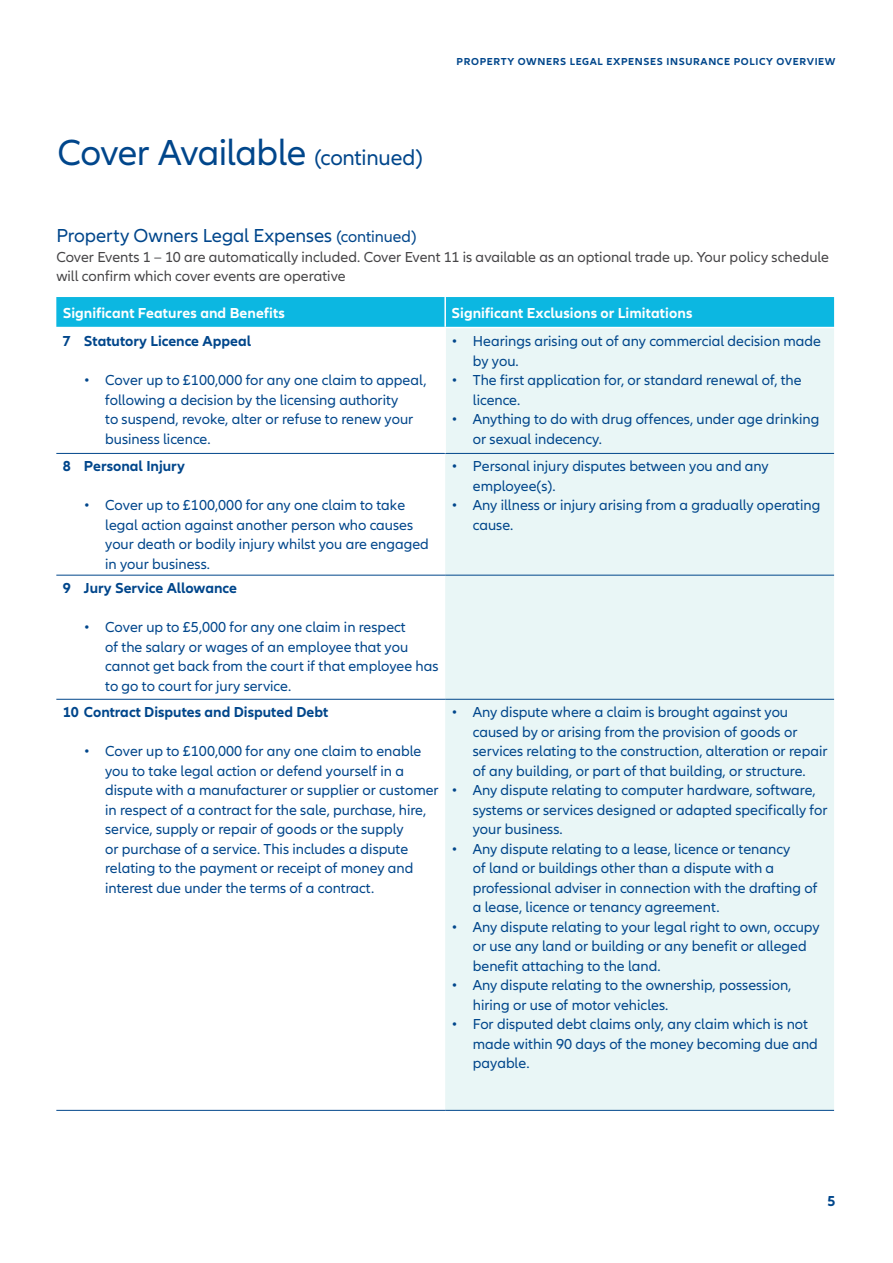
<style>
.page{position:relative;width:893px;height:1263px;background:#fff}
.page>*{position:absolute;margin:0;border:0;box-sizing:border-box;transform-origin:0 0}
.t1{font:37.5px "Allianz Neo";letter-spacing:-.02em;color:#00468b}
.t2{font:19.5px "Allianz Neo";letter-spacing:-.005em;color:#00468b}
.t3{font:15px/19.5px "Allianz Neo";color:#00468b}
.t4{font:15px/19.5px "Allianz Neo";color:#464547}
.t5{font:700 15px "Allianz Neo";color:#00468b}
.t6{font:700 15px "Allianz Neo";letter-spacing:.005em;color:#fff}
.t7{font:700 10.5px "Allianz Neo";letter-spacing:.06em;color:#00468b}
.s1{font-size:22.5px}
.s2{font-size:16.5px}
</style>
<div class="page">
<div style="left:445px;top:328px;width:389px;height:782px;background:#e9f6f6"></div>
<hr style="left:56px;top:453px;width:389px;height:1px;background:#00468b">
<hr style="left:445px;top:453px;width:389px;height:1px;background:#00468b">
<hr style="left:56px;top:575px;width:389px;height:1px;background:#00468b">
<hr style="left:445px;top:575px;width:389px;height:1px;background:#00468b">
<hr style="left:56px;top:1110px;width:389px;height:1px;background:#00468b">
<hr style="left:445px;top:1110px;width:389px;height:1px;background:#00468b">
<hr style="left:56px;top:699px;width:389px;height:1px;background:#00468b">
<hr style="left:445px;top:699px;width:389px;height:1px;background:#00468b">
<hr style="left:444px;top:328px;width:2px;height:125px;background:#fff">
<div style="left:56px;top:297px;width:778px;height:30px;background:#0cb7e1"></div>
<hr style="left:444px;top:297px;width:2px;height:30px;background:#fff">
<h1 class="t1" style="left:57px;top:132px;width:367px">Cover Available <span class="s1">(continued)</span></h1>
<p class="t7" style="left:457px;top:56px;width:380px">PROPERTY OWNERS LEGAL EXPENSES INSURANCE POLICY OVERVIEW</p>
<h2 class="t2" style="left:56px;top:225px;width:362px">Property Owners Legal Expenses <span class="s2">(continued)</span></h2>
<p class="t4" style="left:56px;top:248px;width:774px">Cover Events 1 – 10 are automatically included. Cover Event 11 is available as an optional trade up. Your policy schedule will confirm which cover events are operative</p>
<p class="t6" style="left:63px;top:304px;width:224px">Significant Features and Benefits</p>
<p class="t6" style="left:452px;top:304px;width:242px">Significant Exclusions or Limitations</p>
<p class="t5" style="left:63px;top:332px;width:190px">7 Statutory Licence Appeal</p>
<p class="t3" style="left:105px;top:371px;width:323px;text-indent:-21px">• Cover up to £100,000 for any one claim to appeal, following a decision by the licensing authority<br>to suspend, revoke, alter or refuse to renew your business licence.</p>
<p class="t5" style="left:63px;top:457px;width:124px">8 Personal Injury</p>
<p class="t3" style="left:105px;top:496px;width:325px;text-indent:-21px">• Cover up to £100,000 for any one claim to take legal action against another person who causes your death or bodily injury whilst you are engaged in your business.</p>
<p class="t5" style="left:63px;top:579px;width:176px">9 Jury Service Allowance</p>
<p class="t3" style="left:105px;top:618px;width:335px;text-indent:-21px">• Cover up to £5,000 for any one claim in respect<br>of the salary or wages of an employee that you cannot get back from the court if that employee has to go to court for jury service.</p>
<p class="t5" style="left:63px;top:703px;width:267px">10 Contract Disputes and Disputed Debt</p>
<p class="t3" style="left:105px;top:742px;width:335px;text-indent:-21px">• Cover up to £100,000 for any one claim to enable you to take legal action or defend yourself in a dispute with a manufacturer or supplier or customer in respect of a contract for the sale, purchase, hire, service, supply or repair of goods or the supply<br>or purchase of a service. This includes a dispute relating to the payment or receipt of money and interest due under the terms of a contract.</p>
<p class="t3" style="left:473px;top:332px;width:350px;text-indent:-21px">• Hearings arising out of any commercial decision made by you.</p>
<p class="t3" style="left:473px;top:371px;width:330px;text-indent:-21px">• The first application for, or standard renewal of, the licence.</p>
<p class="t3" style="left:473px;top:410px;width:348px;text-indent:-21px">• Anything to do with drug offences, under age drinking or sexual indecency.</p>
<p class="t3" style="left:473px;top:457px;width:297px;text-indent:-21px">• Personal injury disputes between you and any employee(s).</p>
<p class="t3" style="left:473px;top:496px;width:349px;text-indent:-21px">• Any illness or injury arising from a gradually operating cause.</p>
<p class="t3" style="left:473px;top:703px;width:356px;text-indent:-21px">• Any dispute where a claim is brought against you caused by or arising from the provision of goods or services relating to the construction, alteration or repair of any building, or part of that building, or structure.</p>
<p class="t3" style="left:473px;top:781px;width:356px;text-indent:-21px">• Any dispute relating to computer hardware, software, systems or services designed or adapted specifically for your business.</p>
<p class="t3" style="left:473px;top:839px;width:346px;text-indent:-21px">• Any dispute relating to a lease, licence or tenancy<br>of land or buildings other than a dispute with a professional adviser in connection with the drafting of a lease, licence or tenancy agreement.</p>
<p class="t3" style="left:473px;top:917px;width:348px;text-indent:-21px">• Any dispute relating to your legal right to own, occupy or use any land or building or any benefit or alleged benefit attaching to the land.</p>
<p class="t3" style="left:473px;top:976px;width:320px;text-indent:-21px">• Any dispute relating to the ownership, possession, hiring or use of motor vehicles.</p>
<p class="t3" style="left:473px;top:1015px;width:347px;text-indent:-21px">• For disputed debt claims only, any claim which is not made within 90 days of the money becoming due and payable.</p>
<p class="t5" style="left:827px;top:1192px;width:10px">5</p>
</div>
